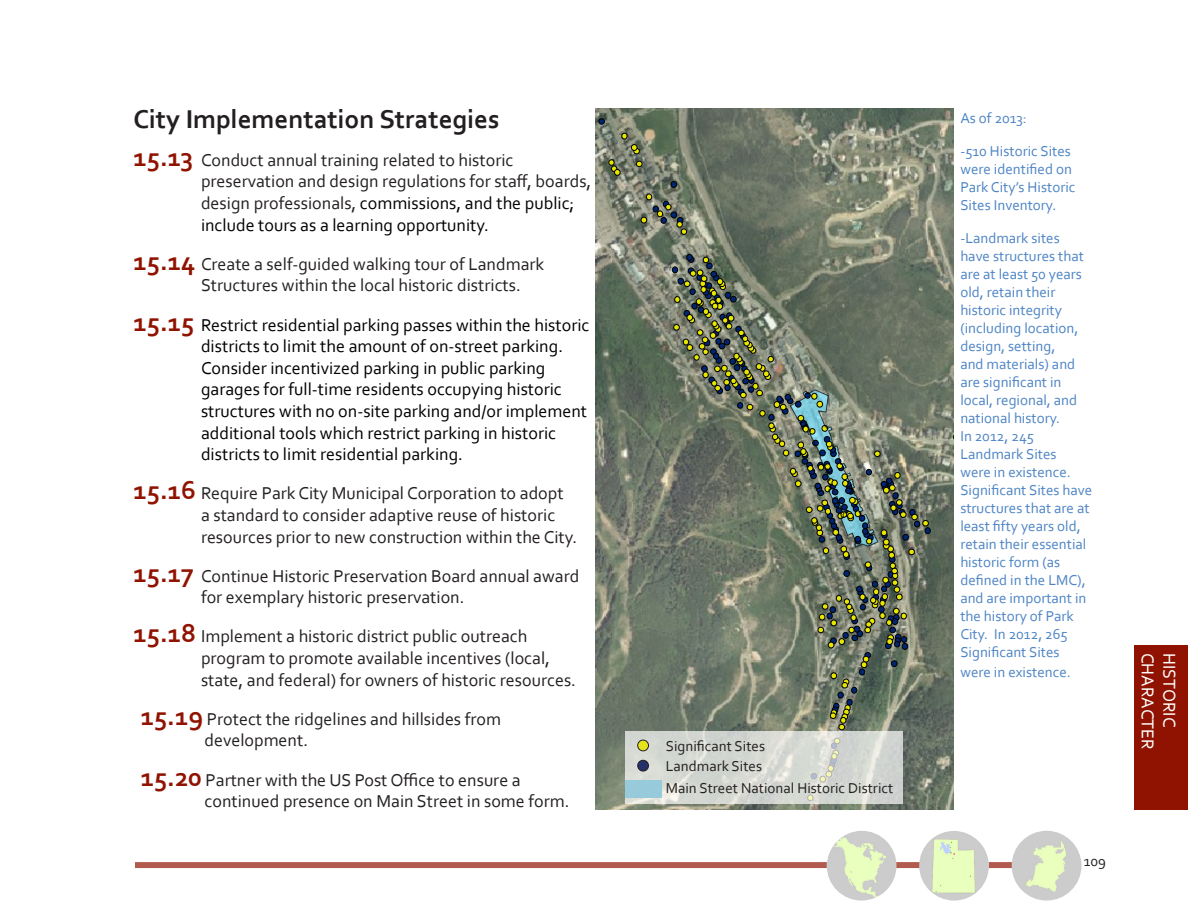
<style>
.page{position:relative;width:1188px;height:918px;background:#fff}
.page>*{position:absolute;margin:0;border:0;box-sizing:border-box;transform-origin:0 0}
.t1{font:700 27px "Corbel";color:#231f20}
.List_Paragraph{font:18px/21.6px "Corbel";color:#231f20}
.List_Paragraph-2{font:18px/21.6px "Corbel";color:#000}
.t2{font:18px "Corbel";color:#fff}
.Picture_Explanation{font:15px/18px "Corbel";color:#4d84c4}
.Picture_Explanation-2{font:15px "Corbel";color:#231f20}
.s1{font-weight:700;font-size:27px;color:#901302}
.s2{color:#000}
</style>
<div class="page">
<div style="left:1134px;top:646px;width:54px;height:164px;background:#901302"></div>
<div style="left:135px;top:862px;width:945px;height:6px;background:#b15a4e"></div>
<img style="left:827px;top:831px;width:70px;height:70px;border-radius:35px">
<img style="left:1012px;top:831px;width:70px;height:70px;border-radius:35px">
<img style="left:919px;top:831px;width:70px;height:70px;border-radius:35px">
<img style="left:596px;top:108px;width:358px;height:701px">
<div style="left:598px;top:118px;width:7px;height:7px;border:1px solid #000;border-radius:50%"></div>
<div style="left:925px;top:527px;width:6px;height:7px;border:1px solid #000;border-radius:50%"></div>
<div style="left:671px;top:181px;width:6px;height:7px;border:1px solid #000;border-radius:50%"></div>
<div style="left:681px;top:228px;width:6px;height:7px;border:1px solid #000;border-radius:50%"></div>
<svg style="left:636px;top:161px;width:6px;height:6px"></svg>
<div style="left:636px;top:161px;width:7px;height:6px;border:1px solid #000;border-radius:50%"></div>
<div style="left:633px;top:148px;width:7px;height:6px;border:1px solid #000;border-radius:50%"></div>
<svg style="left:631px;top:145px;width:8px;height:9px"></svg>
<div style="left:631px;top:144px;width:7px;height:7px;border:1px solid #000;border-radius:50%"></div>
<div style="left:621px;top:133px;width:7px;height:6px;border:1px solid #000;border-radius:50%"></div>
<svg style="left:641px;top:194px;width:46px;height:40px;background:#777c67"></svg>
<div style="left:614px;top:169px;width:7px;height:7px;border:1px solid #000;border-radius:50%"></div>
<svg style="left:609px;top:160px;width:11px;height:15px"></svg>
<div style="left:608px;top:159px;width:7px;height:7px;border:1px solid #000;border-radius:50%"></div>
<svg style="left:672px;top:254px;width:258px;height:476px;background:#707967"></svg>
<svg style="left:625px;top:732px;width:277px;height:72px;background:#d5d8d3"></svg>
<div style="left:638px;top:740px;width:11px;height:11px;background:#e3e41e;border-radius:50%"></div>
<div style="left:637px;top:740px;width:12px;height:11px;border:1px solid #231f20;border-radius:50%"></div>
<div style="left:638px;top:760px;width:11px;height:11px;background:#253269;border-radius:50%"></div>
<div style="left:637px;top:760px;width:12px;height:11px;border:1px solid #231f20;border-radius:50%"></div>
<div style="left:625px;top:780px;width:36px;height:17px;background:#97cadb"></div>
<h1 class="t1" style="left:134px;top:102px;width:367px">City Implementation Strategies</h1>
<p class="List_Paragraph" style="left:201px;top:149px;width:392px;text-indent:-68px"><span class="s1">15.13</span> Conduct annual training related to historic preservation and design regulations for staff, boards, design professionals, <span class="s2">commissions, and the public; include tours as a learning opportunity.</span></p>
<p class="List_Paragraph" style="left:201px;top:253px;width:345px;text-indent:-68px"><span class="s1">15.14</span> Create a self-guided walking tour of Landmark<br>Structures within the local historic districts.</p>
<p class="List_Paragraph-2" style="left:201px;top:313px;width:390px;text-indent:-68px"><span class="s1">15.15</span> Restrict residential parking passes within the historic districts to limit the amount of on-street parking.<br>Consider incentivized parking in public parking garages for full-time residents occupying historic structures with no on-site parking and/or implement additional tools which restrict parking in historic districts to limit residential parking.</p>
<p class="List_Paragraph" style="left:201px;top:482px;width:378px;text-indent:-68px"><span class="s1">15.16</span> Require Park City Municipal Corporation to adopt<br>a standard to consider adaptive reuse of historic resources prior to new construction within the City.</p>
<p class="List_Paragraph" style="left:201px;top:564px;width:380px;text-indent:-68px"><span class="s1">15.17</span> Continue Historic Preservation Board annual award for exemplary historic preservation.</p>
<p class="List_Paragraph" style="left:201px;top:625px;width:377px;text-indent:-68px"><span class="s1">15.18</span> Implement a historic district public outreach program to promote available incentives (local, state, and federal) for owners of historic resources.</p>
<p class="List_Paragraph" style="left:205px;top:708px;width:298px;text-indent:-64px"><span class="s1">15.19</span> Protect the ridgelines and hillsides from development.</p>
<p class="List_Paragraph" style="left:205px;top:768px;width:366px;text-indent:-64px"><span class="s1">15.20</span> Partner with the US Post Office to ensure a continued presence on Main Street in some form.</p>
<p class="Picture_Explanation-2" style="left:666px;top:737px;width:101px">Significant Sites</p>
<p class="Picture_Explanation-2" style="left:666px;top:757px;width:98px">Landmark Sites</p>
<p class="Picture_Explanation-2" style="left:666px;top:779px;width:229px">Main Street National Historic District</p>
<p class="Picture_Explanation" style="left:960px;top:109px;width:68px">As of 2013:</p>
<p class="Picture_Explanation" style="left:960px;top:142px;width:117px">-510 Historic Sites were identified on<br>Park City’s Historic<br>Sites Inventory.</p>
<p class="Picture_Explanation" style="left:960px;top:229px;width:134px">-Landmark sites have structures that are at least 50 years old, retain their historic integrity (including location, design, setting,<br>and materials) and are significant in local, regional, and national history.<br>In 2012, 245<br>Landmark Sites<br>were in existence.<br>Significant Sites have structures that are at least fifty years old, retain their essential historic form (as defined in the LMC), and are important in the history of Park<br>City. In 2012, 265<br>Significant Sites</p>
<p class="Picture_Explanation" style="left:960px;top:662px;width:112px">were in existence.</p>
<p class="t2" style="left:1159px;top:653px;width:99px;rotate:90deg">CHARACTER</p>
<p class="t2" style="left:1181px;top:653px;width:76px;rotate:90deg">HISTORIC</p>
<p class="Picture_Explanation-2" style="left:1084px;top:852px;width:24px">109</p>
</div>
